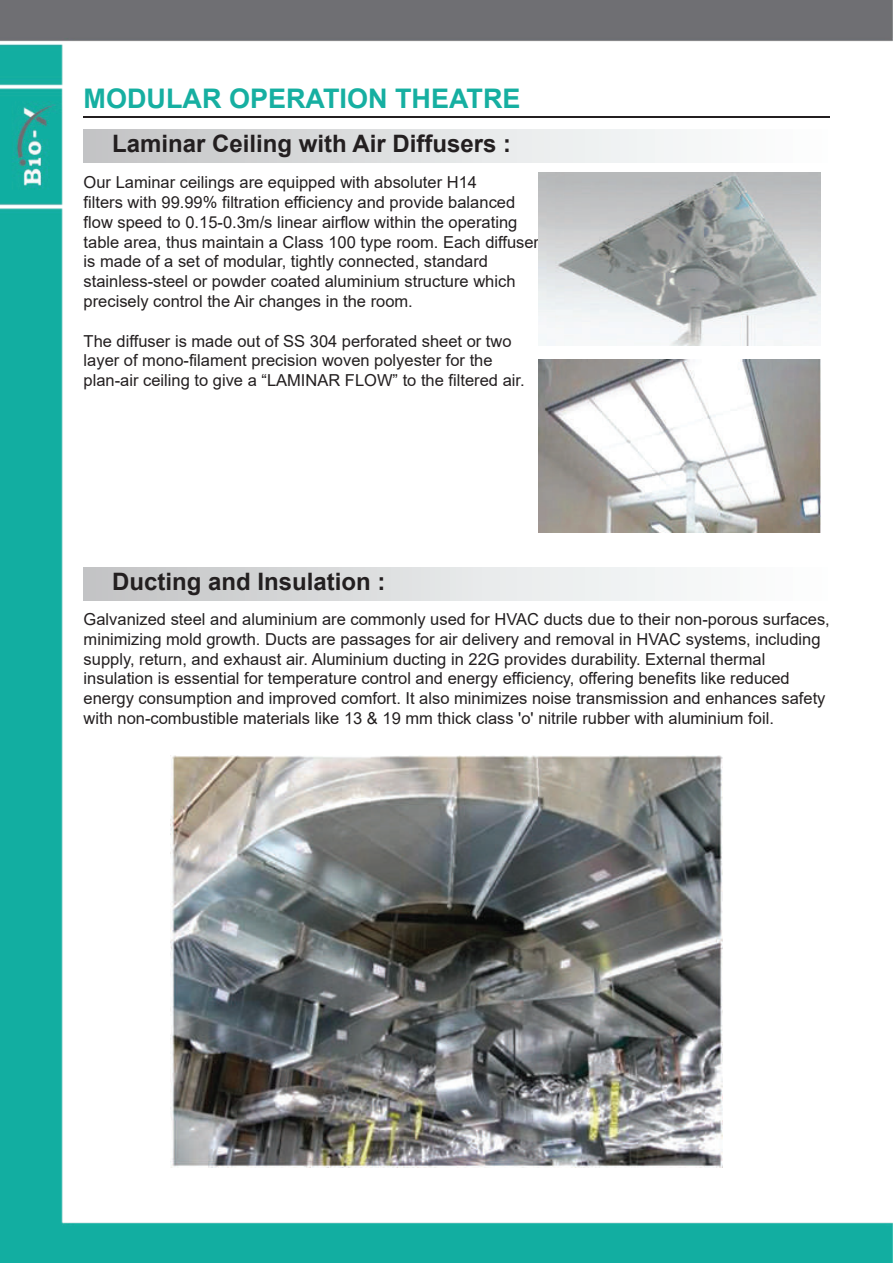
<style>
.page{position:relative;width:893px;height:1263px;background:#fff}
.page>*{position:absolute;margin:0;border:0;box-sizing:border-box;transform-origin:0 0}
.t1{font:700 27px "Arial";color:#16afa1}
.t2{font:700 24px "Arial";color:#231f20}
.t3{font:16.5px/19.8px "Arial";color:#231f20}
</style>
<div class="page">
<img style="left:0;top:0;width:893px;height:1263px">
<hr style="left:84px;top:117px;width:746px;height:1px;background:#231f20">
<div style="left:84px;top:129px;width:746px;height:33px;background:linear-gradient(to right,#c4c6c7,#fff)"></div>
<img style="left:539px;top:172px;width:281px;height:173px">
<img style="left:538px;top:359px;width:282px;height:173px">
<div style="left:84px;top:567px;width:746px;height:33px;background:linear-gradient(to right,#c4c6c7,#fff)"></div>
<img style="left:170px;top:756px;width:552px;height:411px">
<h1 class="t1" style="left:84px;top:79px;width:438px">MODULAR OPERATION THEATRE</h1>
<h2 class="t2" style="left:112px;top:127px;width:401px">Laminar Ceiling with Air Diffusers :</h2>
<p class="t3" style="left:84px;top:172px;width:457px">Our Laminar ceilings are equipped with absoluter H14<br>filters with 99.99% filtration efficiency and provide balanced flow speed to 0.15-0.3m/s linear airflow within the operating table area, thus maintain a Class 100 type room. Each diffuser is made of a set of modular, tightly connected, standard stainless-steel or powder coated aluminium structure which precisely control the Air changes in the room.</p>
<p class="t3" style="left:84px;top:331px;width:443px">The diffuser is made out of SS 304 perforated sheet or two layer of mono-filament precision woven polyester for the plan-air ceiling to give a “LAMINAR FLOW” to the filtered air.</p>
<h2 class="t2" style="left:112px;top:565px;width:275px">Ducting and Insulation :</h2>
<p class="t3" style="left:84px;top:609px;width:748px">Galvanized steel and aluminium are commonly used for HVAC ducts due to their non-porous surfaces, minimizing mold growth. Ducts are passages for air delivery and removal in HVAC systems, including supply, return, and exhaust air. Aluminium ducting in 22G provides durability. External thermal insulation is essential for temperature control and energy efficiency, offering benefits like reduced energy consumption and improved comfort. It also minimizes noise transmission and enhances safety with non-combustible materials like 13 &amp; 19 mm thick class 'o' nitrile rubber with aluminium foil.</p>
</div>
